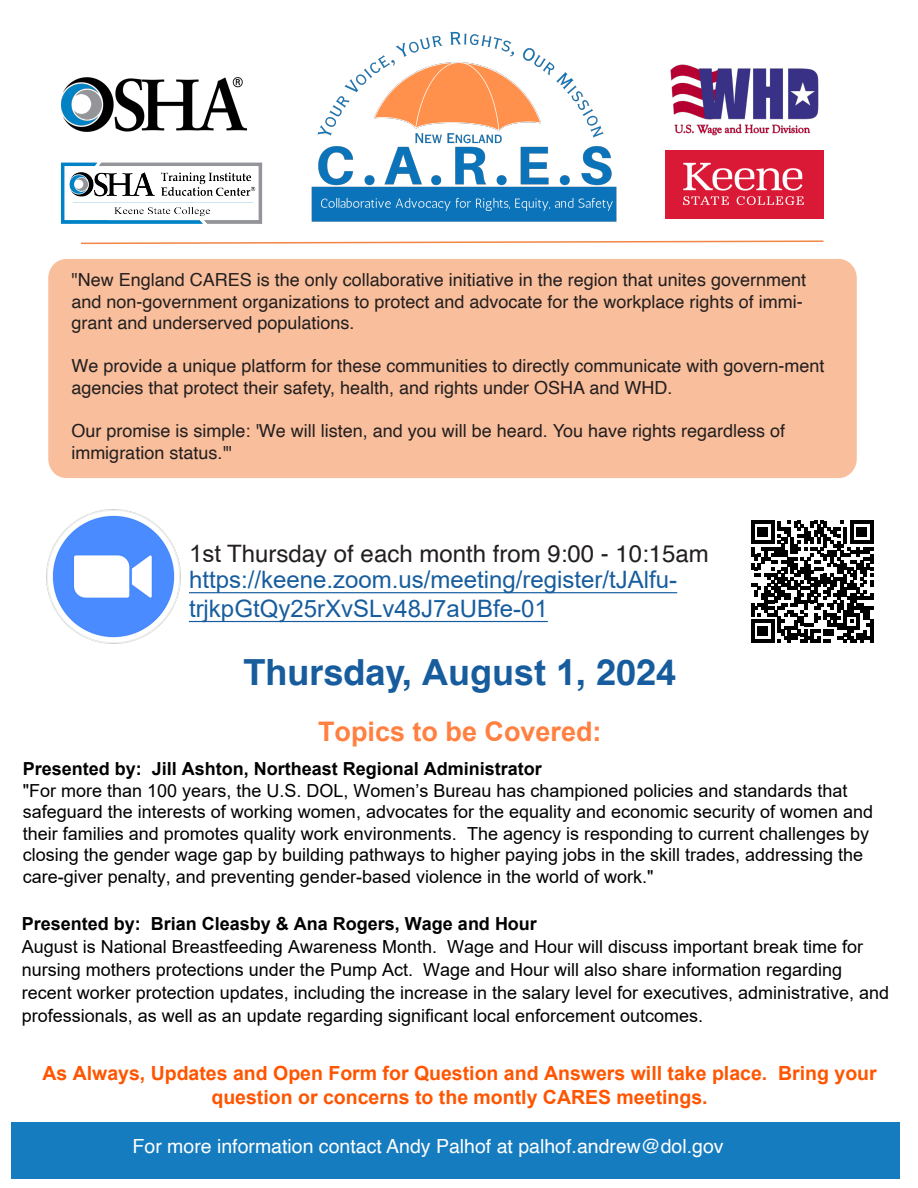
<style>
.page{position:relative;width:918px;height:1188px;background:#fff}
.page>*{position:absolute;margin:0;border:0;box-sizing:border-box;transform-origin:0 0}
.t1{font:700 36px "Helvetica";color:#175d9e}
.t2{font:700 27px "Arial";color:#ff8040}
.t3{font:24px/28.8px "Arial";color:#175d9e}
.t4{font:24px "Helvetica";color:#231f20}
.t5{font:700 19.5px/23.4px "Arial";color:#f50;text-align:center}
.t6{font:19.5px "Helvetica";color:#fff}
.t7{font:18px/21.6px "Arial";color:#000}
.t8{font:18px/21.6px "Helvetica";color:#231f20}
.t9{font:700 18px "Arial";color:#000}
.s1{font-family:"Arial"}
</style>
<div class="page">
<img style="left:235px;top:31px;width:382px;height:191px">
<img style="left:670px;top:64px;width:149px;height:71px">
<img style="left:60px;top:159px;width:205px;height:65px">
<img style="left:665px;top:150px;width:159px;height:69px">
<img style="left:61px;top:78px;width:185px;height:53px">
<svg style="left:81px;top:240px;width:743px;height:5px"></svg>
<div style="left:48px;top:259px;width:809px;height:219px;background:#f9be9b;border-radius:19px"></div>
<img style="left:46px;top:509px;width:135px;height:135px">
<svg style="left:751px;top:521px;width:122px;height:122px"></svg>
<hr style="left:870px;top:620px;width:3px;height:23px;background:#000">
<div style="left:12px;top:1122px;width:888px;height:56px;background:#167cc0"></div>
<hr style="left:189px;top:621px;width:359px;height:1px;background:#175d9e">
<hr style="left:189px;top:592px;width:488px;height:1px;background:#175d9e">
<p class="t8" style="left:71px;top:269px;width:736px">"New England CARES is the only collaborative initiative in the region that unites government and non-government organizations to protect and advocate for the workplace rights of immi&shy;grant and underserved populations.</p>
<p class="t8" style="left:71px;top:356px;width:755px">We provide a unique platform for these communities to directly communicate with govern-ment agencies that protect their safety, health, and rights under OSHA and WHD.</p>
<p class="t8" style="left:71px;top:421px;width:715px">Our promise is simple: 'We will listen, and you will be heard. You have rights regardless of immigration status.'"</p>
<h3 class="t4" style="left:189px;top:535px;width:521px"><span class="s1">1st</span> Thursday of each month from 9:00 - 10:15am</h3>
<h3 class="t3" style="left:189px;top:565px;width:490px">https://keene.zoom.us/meeting/register/tJAlfu&shy;trjkpGtQy25rXvSLv48J7aUBfe-01</h3>
<h1 class="t1" style="left:243px;top:651px;width:434px">Thursday, <span class="s1">August 1</span>, 202<span class="s1">4</span></h1>
<h2 class="t2" style="left:318px;top:712px;width:285px">Topics to be Covered:</h2>
<p class="t9" style="left:23px;top:756px;width:521px">Presented by: Jill Ashton, Northeast Regional Administrator</p>
<p class="t7" style="left:23px;top:779px;width:852px">"For more than 100 years, the U.S. DOL, Women’s Bureau has championed policies and standards that safeguard the interests of working women, advocates for the equality and economic security of women and their families and promotes quality work environments. The agency is responding to current challenges by closing the gender wage gap by building pathways to higher paying jobs in the skill trades, addressing the care-giver penalty, and preventing gender-based violence in the world of work."</p>
<p class="t9" style="left:22px;top:911px;width:517px">Presented by: Brian Cleasby &amp; Ana Rogers, Wage and Hour</p>
<p class="t7" style="left:22px;top:936px;width:869px;line-height:23px">August is National Breastfeeding Awareness Month. Wage and Hour will discuss important break time for nursing mothers protections under the Pump Act. Wage and Hour will also share information regarding recent worker protection updates, including the increase in the salary level for executives, administrative, and professionals, as well as an update regarding significant local enforcement outcomes.</p>
<p class="t5" style="left:42px;top:1062px;width:836px">As Always, Updates and Open Form for Question and Answers will take place. Bring your question or concerns to the montly CARES meetings.</p>
<p class="t6" style="left:133px;top:1131px;width:593px">For more information contact Andy Palhof at palhof.andrew@dol.gov</p>
</div>
